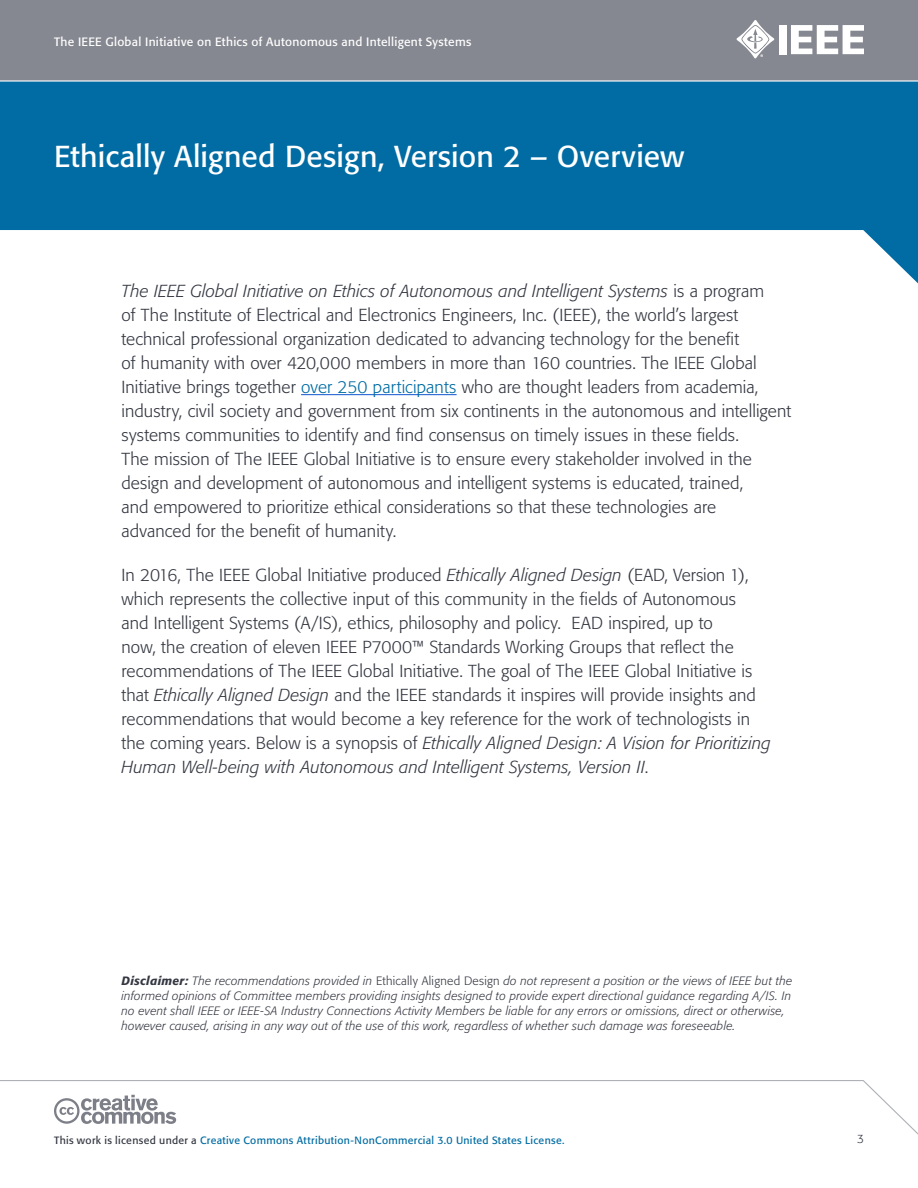
<style>
.page{position:relative;width:918px;height:1188px;background:#fff}
.page>*{position:absolute;margin:0;border:0;box-sizing:border-box;transform-origin:0 0}
.t1{font:30px "Formata";letter-spacing:.005em;color:#fff}
.t2{font:300 17.25px/24px "Formata";letter-spacing:.005em;color:#343741}
.t3{font:italic 300 12px/15px "Formata";letter-spacing:.02em;color:#343741}
.t4{font:12px "Formata";letter-spacing:.025em;color:#fff}
.t5{font:300 12px "Formata";color:#343741}
.t6{font:10.5px "Formata";letter-spacing:.03em;color:#006ca3}
.s1{font-style:italic}
.s2{color:#006ca3}
.s3{font-weight:500}
.s4{font-style:normal}
.s5{color:#343741}
</style>
<div class="page">
<div style="left:0;top:0;width:918px;height:81px;background:#868891"></div>
<svg style="left:0;top:82px;width:918px;height:201px;fill:#006ca3"></svg>
<svg style="left:0;top:1080px;width:918px;height:55px"></svg>
<hr style="left:0;top:80px;width:918px;height:2px;background:#fff">
<div style="left:779px;top:25px;width:8px;height:29px;background:#fff"></div>
<svg style="left:791px;top:25px;width:73px;height:29px"></svg>
<svg style="left:736px;top:20px;width:38px;height:38px"></svg>
<hr style="left:301px;top:394px;width:156px;height:1px;background:#15c">
<svg style="left:54px;top:1095px;width:122px;height:29px"></svg>
<p class="t4" style="left:54px;top:34px;width:419px">The IEEE Global Initiative on Ethics of Autonomous and Intelligent Systems</p>
<h1 class="t1" style="left:54px;top:138px;width:632px">Ethically Aligned Design, Version 2 – Overview</h1>
<p class="t2" style="left:121px;top:279px;width:671px"><span class="s1">The IEEE Global Initiative on Ethics of Autonomous and Intelligent Systems</span> is a program<br>of The Institute of Electrical and Electronics Engineers, Inc. (IEEE), the world’s largest technical professional organization dedicated to advancing technology for the benefit<br>of humanity with over 420,000 members in more than 160 countries. The IEEE Global Initiative brings together <span class="s2">over 250 participants</span> who are thought leaders from academia, industry, civil society and government from six continents in the autonomous and intelligent systems communities to identify and find consensus on timely issues in these fields.<br>The mission of The IEEE Global Initiative is to ensure every stakeholder involved in the design and development of autonomous and intelligent systems is educated, trained,<br>and empowered to prioritize ethical considerations so that these technologies are<br>advanced for the benefit of humanity.</p>
<p class="t2" style="left:121px;top:563px;width:651px">In 2016, The IEEE Global Initiative produced <span class="s1">Ethically Aligned Design</span> (EAD, Version 1), which represents the collective input of this community in the fields of Autonomous<br>and Intelligent Systems (A/IS), ethics, philosophy and policy. EAD inspired, up to<br>now, the creation of eleven IEEE P7000™ Standards Working Groups that reflect the recommendations of The IEEE Global Initiative. The goal of The IEEE Global Initiative is that <span class="s1">Ethically Aligned Design</span> and the IEEE standards it inspires will provide insights and recommendations that would become a key reference for the work of technologists in the coming years. Below is a synopsis of <span class="s1">Ethically Aligned Design: A Vision for Prioritizing Human Well-being with Autonomous and Intelligent Systems, Version II</span>.</p>
<p class="t3" style="left:122px;top:974px;width:672px"><span class="s3">Disclaimer:</span> The recommendations provided in <span class="s4">Ethically Aligned Design</span> do not represent a position or the views of IEEE but the informed opinions of Committee members providing insights designed to provide expert directional guidance regarding A/IS. In no event shall IEEE or IEEE-SA Industry Connections Activity Members be liable for any errors or omissions, direct or otherwise, however caused, arising in any way out of the use of this work, regardless of whether such damage was foreseeable.</p>
<p class="t6" style="left:54px;top:1133px;width:512px"><span class="s5">This work is licensed under a</span> Creative Commons Attribution-NonCommercial 3.0 United States License.</p>
<p class="t5" style="left:857px;top:1132px;width:8px">3</p>
</div>
